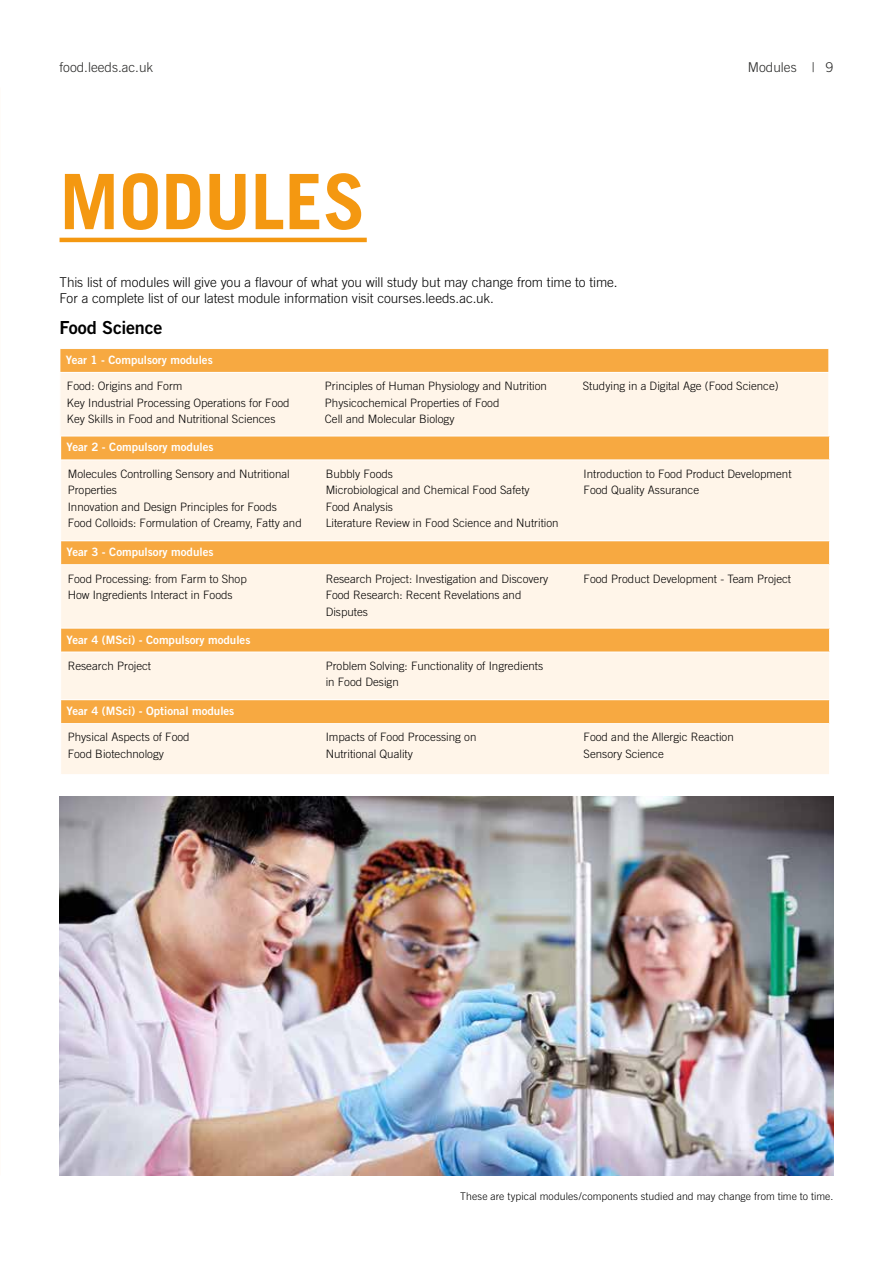
<style>
.page{position:relative;width:893px;height:1263px;background:#fff}
.page>*{position:absolute;margin:0;border:0;box-sizing:border-box;transform-origin:0 0}
.t1{font:700 76.5px "Trade Gothic";color:#f49811}
.t2{font:18px "Trade Gothic Bold Two";letter-spacing:-.015em;color:#000}
.t3{font:300 13.5px/16.2px "Trade Gothic";color:#000}
.t4{font:300 13.5px "Trade Gothic";color:#282827}
.t5{font:300 11.55px/16.5px "Trade Gothic";color:#000}
.t6{font:11.55px "Trade Gothic Bold Two";color:#fff}
.t7{font:300 10.5px "Trade Gothic";letter-spacing:.01em;color:#000}
</style>
<div class="page">
<img style="left:60px;top:797px;width:773px;height:379px">
<hr style="left:60px;top:238px;width:307px;height:4px;background:#f49811">
<div style="left:60px;top:371px;width:769px;height:66px;background:#fff5e9"></div>
<div style="left:60px;top:348px;width:769px;height:24px;background:#f7a941"></div>
<hr style="left:60px;top:348px;width:769px;height:1px;background:#fff">
<svg style="left:60px;top:349px;width:1px;height:23px"></svg>
<hr style="left:60px;top:372px;width:769px;height:1px;background:#fff">
<svg style="left:828px;top:349px;width:1px;height:23px"></svg>
<div style="left:60px;top:459px;width:770px;height:88px;background:#fff5e9;border:1px solid #fff"></div>
<div style="left:61px;top:436px;width:769px;height:24px;background:#f7a941"></div>
<hr style="left:60px;top:436px;width:770px;height:1px;background:#fff">
<hr style="left:60px;top:459px;width:770px;height:1px;background:#fff">
<svg style="left:829px;top:436px;width:1px;height:23px"></svg>
<div style="left:60px;top:563px;width:770px;height:71px;background:#fff5e9;border:1px solid #fff"></div>
<div style="left:61px;top:541px;width:769px;height:24px;background:#f7a941"></div>
<hr style="left:60px;top:540px;width:770px;height:1px;background:#fff">
<hr style="left:60px;top:564px;width:770px;height:1px;background:#fff">
<svg style="left:829px;top:541px;width:1px;height:23px"></svg>
<div style="left:60px;top:651px;width:770px;height:53px;background:#fff5e9;border:1px solid #fff"></div>
<div style="left:61px;top:628px;width:769px;height:24px;background:#f7a941"></div>
<hr style="left:60px;top:628px;width:770px;height:1px;background:#fff">
<hr style="left:60px;top:652px;width:770px;height:1px;background:#fff">
<svg style="left:829px;top:628px;width:1px;height:24px"></svg>
<div style="left:60px;top:722px;width:770px;height:53px;background:#fff5e9;border:1px solid #fff"></div>
<div style="left:61px;top:700px;width:769px;height:23px;background:#f7a941"></div>
<hr style="left:60px;top:699px;width:770px;height:1px;background:#fff">
<hr style="left:60px;top:723px;width:770px;height:1px;background:#fff">
<svg style="left:829px;top:700px;width:1px;height:23px"></svg>
<p class="t4" style="left:60px;top:59px;width:95px">food.leeds.ac.uk</p>
<p class="t4" style="left:748px;top:59px;width:87px">Modules | 9</p>
<h1 class="t1" style="left:60px;top:155px;width:308px">MODULES</h1>
<p class="t3" style="left:60px;top:274px;width:560px">This list of modules will give you a flavour of what you will study but may change from time to time.<br>For a complete list of our latest module information visit courses.leeds.ac.uk.</p>
<h2 class="t2" style="left:60px;top:316px;width:104px">Food Science</h2>
<p class="t6" style="left:66px;top:353px;width:148px">Year 1 - Compulsory modules</p>
<p class="t5" style="left:67px;top:378px;width:224px">Food: Origins and Form<br>Key Industrial Processing Operations for Food<br>Key Skills in Food and Nutritional Sciences</p>
<p class="t5" style="left:325px;top:378px;width:224px">Principles of Human Physiology and Nutrition<br>Physicochemical Properties of Food<br>Cell and Molecular Biology</p>
<p class="t5" style="left:583px;top:378px;width:197px">Studying in a Digital Age (Food Science)</p>
<p class="t6" style="left:67px;top:440px;width:148px">Year 2 - Compulsory modules</p>
<p class="t5" style="left:68px;top:465px;width:236px">Molecules Controlling Sensory and Nutritional Properties<br>Innovation and Design Principles for Foods Food Colloids: Formulation of Creamy, Fatty and</p>
<p class="t5" style="left:326px;top:465px;width:234px">Bubbly Foods<br>Microbiological and Chemical Food Safety<br>Food Analysis<br>Literature Review in Food Science and Nutrition</p>
<p class="t5" style="left:584px;top:465px;width:209px">Introduction to Food Product Development<br>Food Quality Assurance</p>
<p class="t6" style="left:67px;top:545px;width:148px">Year 3 - Compulsory modules</p>
<p class="t5" style="left:68px;top:570px;width:181px">Food Processing: from Farm to Shop<br>How Ingredients Interact in Foods</p>
<p class="t5" style="left:326px;top:570px;width:224px">Research Project: Investigation and Discovery<br>Food Research: Recent Revelations and<br>Disputes</p>
<p class="t5" style="left:584px;top:570px;width:209px">Food Product Development - Team Project</p>
<p class="t6" style="left:67px;top:632px;width:185px">Year 4 (MSci) - Compulsory modules</p>
<p class="t5" style="left:68px;top:657px;width:85px">Research Project</p>
<p class="t5" style="left:326px;top:657px;width:219px">Problem Solving: Functionality of Ingredients in Food Design</p>
<p class="t6" style="left:67px;top:704px;width:169px">Year 4 (MSci) - Optional modules</p>
<p class="t5" style="left:68px;top:729px;width:123px">Physical Aspects of Food<br>Food Biotechnology</p>
<p class="t5" style="left:326px;top:729px;width:152px">Impacts of Food Processing on<br>Nutritional Quality</p>
<p class="t5" style="left:584px;top:729px;width:152px">Food and the Allergic Reaction<br>Sensory Science</p>
<p class="t7" style="left:460px;top:1190px;width:375px">These are typical modules/components studied and may change from time to time.</p>
</div>
